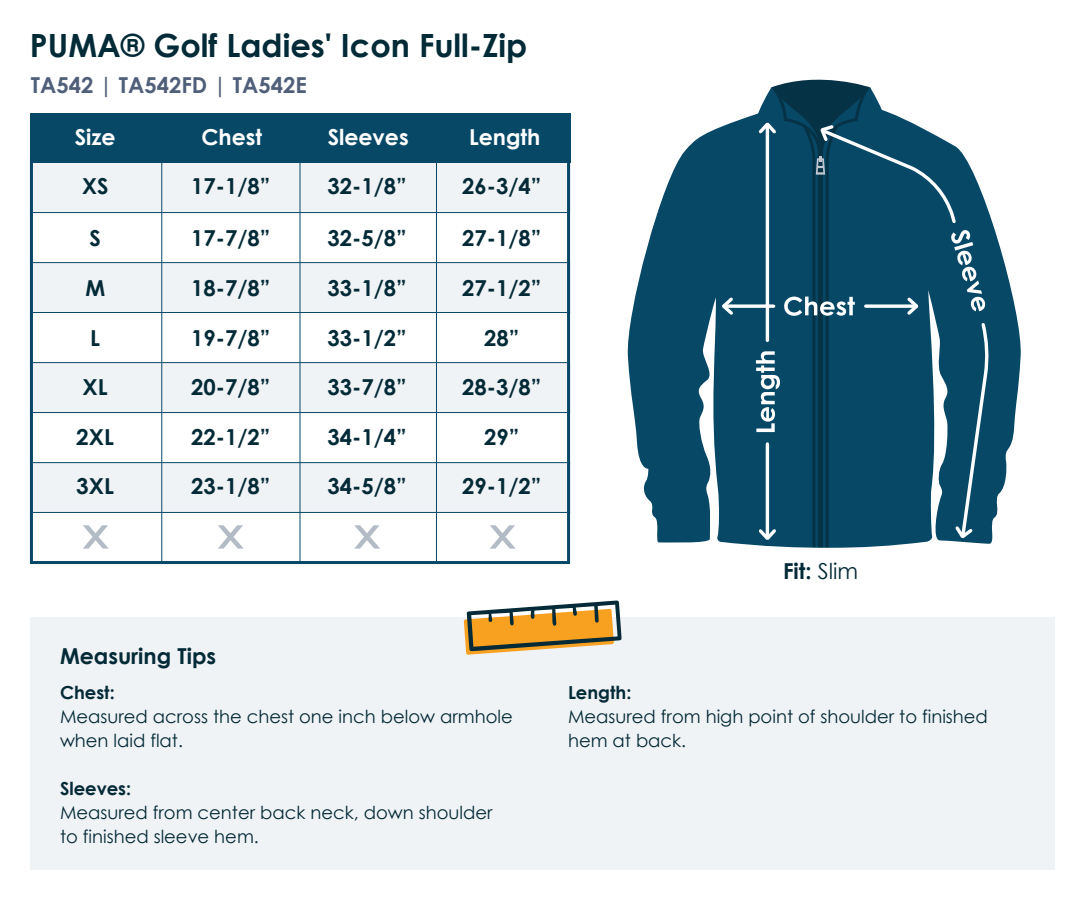
<style>
.page{position:relative;width:1085px;height:900px;background:#fff}
.page>*{position:absolute;margin:0;border:0;box-sizing:border-box;transform-origin:0 0}
.t1{font:700 32px "Century Gothic";color:#032a37}
.t2{font:700 22px "Century Gothic";color:#032a37}
.t3{font:700 22px "Century Gothic";color:#fff}
.t4{font:700 22px "Century Gothic";color:#505f79}
.t5{font:18px/24px "Century Gothic";color:#032a37}
.t6{font:700 18px "Century Gothic";color:#032a37}
.s1{font-weight:400}
</style>
<div class="page">
<div style="left:30px;top:617px;width:1024px;height:253px;background:#f0f3f6"></div>
<svg style="left:464px;top:600px;width:158px;height:55px"></svg>
<svg style="left:627px;top:114px;width:394px;height:434px;fill:#074866"></svg>
<svg style="left:719px;top:294px;width:17px;height:24px"></svg>
<svg style="left:724px;top:304px;width:32px;height:4px"></svg>
<svg style="left:756px;top:79px;width:233px;height:468px;background:#296079"></svg>
<div style="left:30px;top:113px;width:540px;height:50px;background:#074866"></div>
<svg style="left:30px;top:163px;width:540px;height:401px;fill:#f0f3f6"></svg>
<svg style="left:218px;top:525px;width:26px;height:24px"></svg>
<svg style="left:354px;top:525px;width:26px;height:24px"></svg>
<svg style="left:490px;top:525px;width:26px;height:24px"></svg>
<svg style="left:83px;top:525px;width:26px;height:24px"></svg>
<h1 class="t1" style="left:30px;top:21px;width:499px">PUMA® Golf Ladies' Icon Full-Zip</h1>
<p class="t4" style="left:31px;top:68px;width:277px">TA542 | TA542FD | TA542E</p>
<p class="t3" style="left:75px;top:120px;width:42px">Size</p>
<p class="t3" style="left:201px;top:120px;width:62px">Chest</p>
<p class="t3" style="left:328px;top:120px;width:82px">Sleeves</p>
<p class="t3" style="left:469px;top:120px;width:73px">Length</p>
<p class="t2" style="left:82px;top:170px;width:28px">XS</p>
<p class="t2" style="left:191px;top:170px;width:81px">17-1/8”</p>
<p class="t2" style="left:328px;top:170px;width:81px">32-1/8”</p>
<p class="t2" style="left:462px;top:170px;width:81px">26-3/4”</p>
<p class="t2" style="left:90px;top:221px;width:13px">S</p>
<p class="t2" style="left:191px;top:221px;width:81px">17-7/8”</p>
<p class="t2" style="left:328px;top:221px;width:81px">32-5/8”</p>
<p class="t2" style="left:462px;top:221px;width:81px">27-1/8”</p>
<p class="t2" style="left:85px;top:271px;width:21px">M</p>
<p class="t2" style="left:191px;top:271px;width:81px">18-7/8”</p>
<p class="t2" style="left:328px;top:271px;width:81px">33-1/8”</p>
<p class="t2" style="left:462px;top:271px;width:81px">27-1/2”</p>
<p class="t2" style="left:90px;top:321px;width:11px">L</p>
<p class="t2" style="left:191px;top:321px;width:81px">19-7/8”</p>
<p class="t2" style="left:328px;top:321px;width:81px">33-1/2”</p>
<p class="t2" style="left:484px;top:321px;width:37px">28”</p>
<p class="t2" style="left:83px;top:370px;width:27px">XL</p>
<p class="t2" style="left:191px;top:370px;width:81px">20-7/8”</p>
<p class="t2" style="left:328px;top:370px;width:81px">33-7/8”</p>
<p class="t2" style="left:462px;top:370px;width:81px">28-3/8”</p>
<p class="t2" style="left:76px;top:420px;width:39px">2XL</p>
<p class="t2" style="left:191px;top:420px;width:81px">22-1/2”</p>
<p class="t2" style="left:328px;top:420px;width:81px">34-1/4”</p>
<p class="t2" style="left:484px;top:420px;width:37px">29”</p>
<p class="t2" style="left:76px;top:470px;width:39px">3XL</p>
<p class="t2" style="left:191px;top:470px;width:81px">23-1/8”</p>
<p class="t2" style="left:328px;top:470px;width:81px">34-5/8”</p>
<p class="t2" style="left:462px;top:470px;width:81px">29-1/2”</p>
<p class="t2" style="left:60px;top:639px;width:158px">Measuring Tips</p>
<p class="t6" style="left:60px;top:679px;width:56px">Chest:</p>
<p class="t5" style="left:60px;top:705px;width:454px">Measured across the chest one inch below armhole when laid flat.</p>
<p class="t6" style="left:60px;top:775px;width:73px">Sleeves:</p>
<p class="t5" style="left:60px;top:801px;width:434px">Measured from center back neck, down shoulder to finished sleeve hem.</p>
<p class="t2" style="left:783px;top:554px;width:77px">Fit: <span class="s1">Slim</span></p>
<p class="t6" style="left:568px;top:679px;width:65px">Length:</p>
<p class="t5" style="left:568px;top:705px;width:421px">Measured from high point of shoulder to finished hem at back.</p>
</div>
